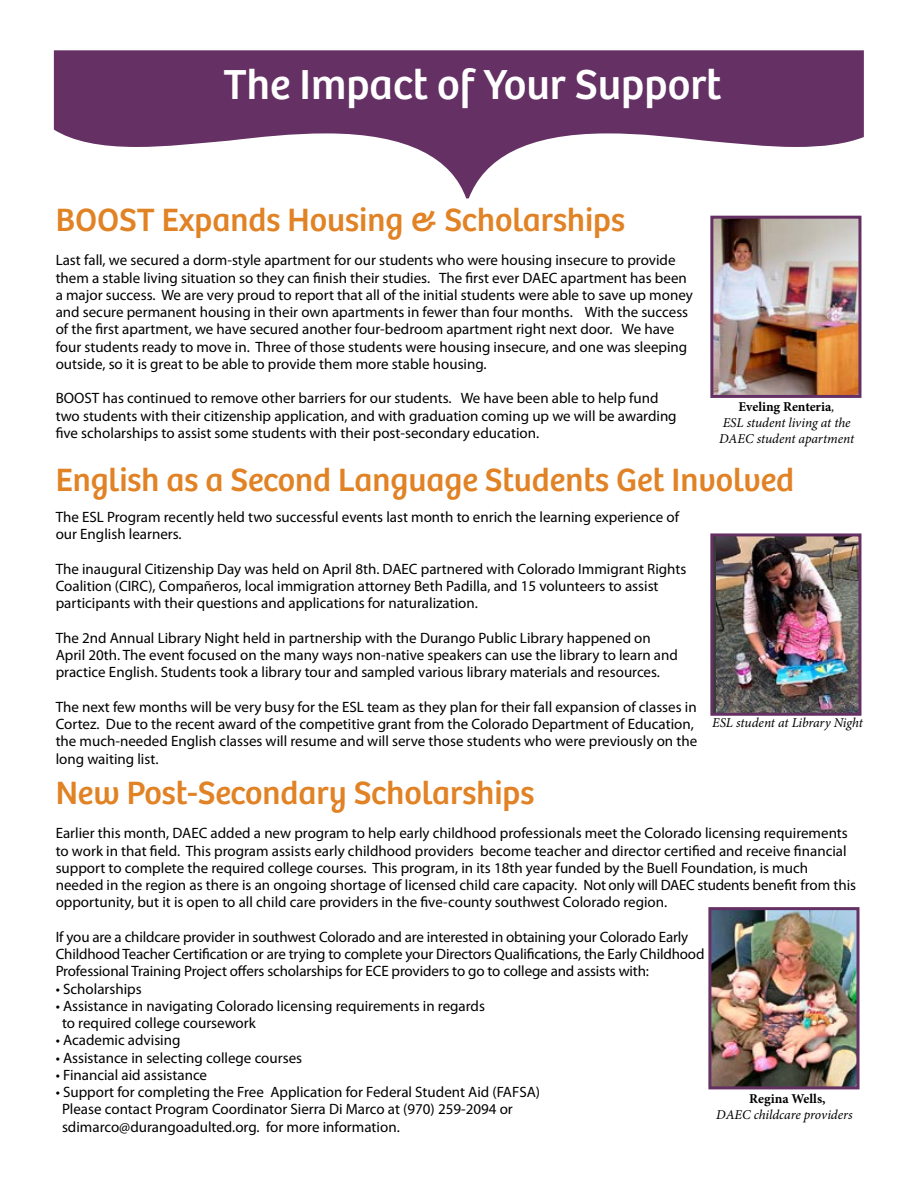
<style>
.page{position:relative;width:918px;height:1188px;background:#fff}
.page>*{position:absolute;margin:0;border:0;box-sizing:border-box;transform-origin:0 0}
.t1{font:43.5px "Bree";color:#fff}
.t2{font:33.45px "Bree";color:#e18225}
.t3{font:15px/17.2px "Myriad Pro";color:#000}
.t4{font:italic 13.5px/16.2px "Minion Pro";letter-spacing:-.01em;color:#000;text-align:center}
.t5{font:700 13.5px "Minion Pro";color:#000}
.s1{font-weight:700;font-style:normal}
</style>
<div class="page">
<svg style="left:54px;top:50px;width:810px;height:148px;fill:#653064"></svg>
<img style="left:712px;top:911px;width:144px;height:174px">
<div style="left:708px;top:907px;width:152px;height:182px;border:3px solid #653064"></div>
<img style="left:716px;top:537px;width:141px;height:175px">
<div style="left:710px;top:533px;width:151px;height:183px;border:3px solid #653064"></div>
<img style="left:714px;top:220px;width:143px;height:174px">
<div style="left:710px;top:216px;width:151px;height:182px;border:3px solid #653064"></div>
<h1 class="t1" style="left:224px;top:59px;width:499px">The Impact of Your Support</h1>
<h2 class="t2" style="left:56px;top:200px;width:571px">BOOST Expands Housing &amp; Scholarships</h2>
<p class="t3" style="left:56px;top:251px;width:639px">Last fall, we secured a dorm-style apartment for our students who were housing insecure to provide them a stable living situation so they can finish their studies. The first ever DAEC apartment has been a major success. We are very proud to report that all of the initial students were able to save up money and secure permanent housing in their own apartments in fewer than four months. With the success of the first apartment, we have secured another four-bedroom apartment right next door. We have four students ready to move in. Three of those students were housing insecure, and one was sleeping outside, so it is great to be able to provide them more stable housing.</p>
<p class="t3" style="left:56px;top:389px;width:623px">BOOST has continued to remove other barriers for our students. We have been able to help fund two students with their citizenship application, and with graduation coming up we will be awarding five scholarships to assist some students with their post-secondary education.</p>
<h2 class="t2" style="left:56px;top:461px;width:740px">English as a Second Language Students Get Involved</h2>
<p class="t3" style="left:56px;top:508px;width:625px">The ESL Program recently held two successful events last month to enrich the learning experience of our English learners.</p>
<p class="t3" style="left:56px;top:560px;width:632px">The inaugural Citizenship Day was held on April 8th. DAEC partnered with Colorado Immigrant Rights<br>Coalition (CIRC), Compañeros, local immigration attorney Beth Padilla, and 15 volunteers to assist participants with their questions and applications for naturalization.</p>
<p class="t3" style="left:56px;top:629px;width:624px">The 2nd Annual Library Night held in partnership with the Durango Public Library happened on<br>April 20th. The event focused on the many ways non-native speakers can use the library to learn and practice English. Students took a library tour and sampled various library materials and resources.</p>
<p class="t3" style="left:56px;top:698px;width:643px">The next few months will be very busy for the ESL team as they plan for their fall expansion of classes in Cortez. Due to the recent award of the competitive grant from the Colorado Department of Education, the much-needed English classes will resume and will serve those students who were previously on the long waiting list.</p>
<h2 class="t2" style="left:56px;top:773px;width:480px">New Post-Secondary Scholarships</h2>
<p class="t3" style="left:56px;top:824px;width:802px">Earlier this month, DAEC added a new program to help early childhood professionals meet the Colorado licensing requirements to work in that field. This program assists early childhood providers become teacher and director certified and receive financial support to complete the required college courses. This program, in its 18th year funded by the Buell Foundation, is much needed in the region as there is an ongoing shortage of licensed child care capacity. Not only will DAEC students benefit from this opportunity, but it is open to all child care providers in the five-county southwest Colorado region.</p>
<p class="t3" style="left:56px;top:928px;width:650px">If you are a childcare provider in southwest Colorado and are interested in obtaining your Colorado Early<br>Childhood Teacher Certification or are trying to complete your Directors Qualifications, the Early Childhood<br>Professional Training Project offers scholarships for ECE providers to go to college and assists with:</p>
<p class="t3" style="left:56px;top:980px;width:88px">• Scholarships</p>
<p class="t3" style="left:62px;top:997px;width:424px;text-indent:-6px">• Assistance in navigating Colorado licensing requirements in regards to required college coursework</p>
<p class="t3" style="left:56px;top:1031px;width:126px">• Academic advising</p>
<p class="t3" style="left:56px;top:1049px;width:248px">• Assistance in selecting college courses</p>
<p class="t3" style="left:56px;top:1066px;width:153px">• Financial aid assistance</p>
<p class="t3" style="left:62px;top:1083px;width:480px;text-indent:-6px">• Support for completing the Free Application for Federal Student Aid (FAFSA)<br>Please contact Program Coordinator Sierra Di Marco at (970) 259-2094 or sdimarco@durangoadulted.org. for more information.</p>
<p class="t4" style="left:719px;top:399px;width:137px"><span class="s1">Eveling Renteria</span>,<br>ESL student living at the<br>DAEC student apartment</p>
<p class="t4" style="left:712px;top:715px;width:152px">ESL student at Library Night</p>
<p class="t5" style="left:749px;top:1089px;width:78px">Regina Wells,</p>
<p class="t4" style="left:716px;top:1107px;width:138px">DAEC childcare providers</p>
</div>
